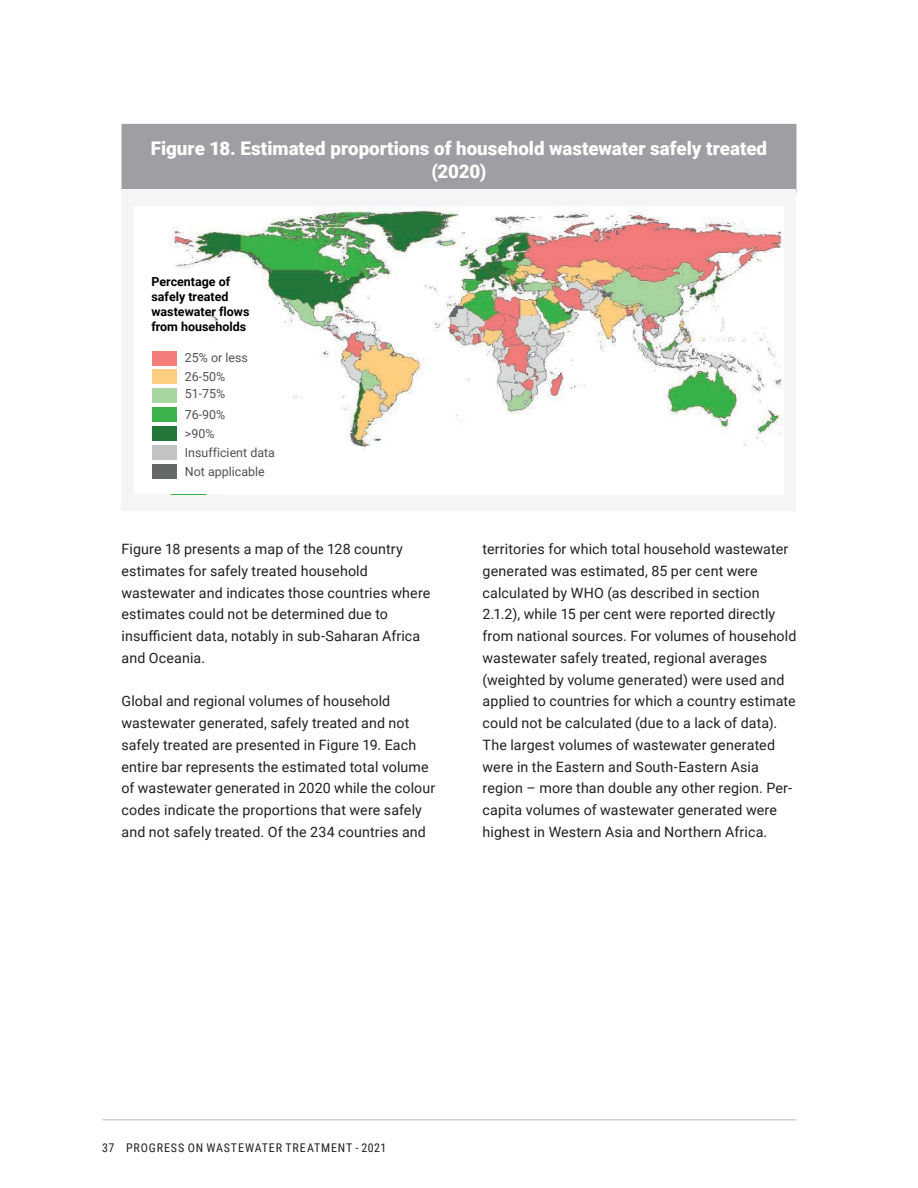
<style>
.page{position:relative;width:918px;height:1188px;background:#fff}
.page>*{position:absolute;margin:0;border:0;box-sizing:border-box;transform-origin:0 0}
.CHART_TABLE_H1_two_l{font:900 18.75px/22.5px "Roboto";color:#fff;text-align:center}
.Body_Light_Single_Co{font:14.25px/21.8px "Roboto";letter-spacing:.01em;color:#231f20}
.t1{font:12.45px/19.5px "Roboto";color:#4f5252}
.t2{font:700 12.45px/15px "Roboto";color:#000001}
.t3{font:12px "Roboto Condensed";letter-spacing:.07em;color:#231f20}
</style>
<div class="page">
<hr style="left:102px;top:1119px;width:695px;height:1px;background:#d1d2d4">
<div style="left:122px;top:124px;width:674px;height:69px;background:#9d9fa2"></div>
<div style="left:122px;top:190px;width:674px;height:321px;background:#f4f5f6"></div>
<div style="left:134px;top:206px;width:650px;height:288px;background:#fff"></div>
<img style="left:172px;top:206px;width:611px;height:243px">
<div style="left:152px;top:344px;width:130px;height:150px;background:#fff"></div>
<div style="left:152px;top:351px;width:25px;height:14px;background:#f37d78"></div>
<div style="left:152px;top:370px;width:25px;height:14px;background:#fdce7f"></div>
<div style="left:152px;top:388px;width:25px;height:15px;background:#a7d5a0"></div>
<div style="left:152px;top:407px;width:25px;height:15px;background:#3cb34a"></div>
<div style="left:152px;top:426px;width:25px;height:15px;background:#23773a"></div>
<div style="left:152px;top:445px;width:25px;height:15px;background:#c2c3c3"></div>
<div style="left:152px;top:464px;width:25px;height:15px;background:#646868"></div>
<p class="CHART_TABLE_H1_two_l" style="left:151px;top:136px;width:618px">Figure 18. Estimated proportions of household wastewater safely treated (2020)</p>
<p class="t2" style="left:151px;top:273px;width:100px">Percentage of safely treated wastewater flows from households</p>
<p class="t1" style="left:185px;top:347px;width:65px">25% or less<br>26-50%</p>
<p class="t1" style="left:185px;top:383px;width:92px">51-75%<br>76-90%<br>&gt;90%<br>Insufficient data<br>Not applicable</p>
<p class="Body_Light_Single_Co" style="left:122px;top:538px;width:310px">Figure 18 presents a map of the 128 country estimates for safely treated household wastewater and indicates those countries where estimates could not be determined due to insufficient data, notably in sub-Saharan Africa and Oceania.</p>
<p class="Body_Light_Single_Co" style="left:122px;top:690px;width:315px">Global and regional volumes of household wastewater generated, safely treated and not safely treated are presented in Figure 19. Each entire bar represents the estimated total volume of wastewater generated in 2020 while the colour codes indicate the proportions that were safely and not safely treated. Of the 234 countries and</p>
<p class="Body_Light_Single_Co" style="left:483px;top:538px;width:315px">territories for which total household wastewater generated was estimated, 85 per cent were calculated by WHO (as described in section 2.1.2), while 15 per cent were reported directly from national sources. For volumes of household wastewater safely treated, regional averages (weighted by volume generated) were used and applied to countries for which a country estimate could not be calculated (due to a lack of data).<br>The largest volumes of wastewater generated were in the Eastern and South-Eastern Asia region – more than double any other region. Per&shy;capita volumes of wastewater generated were highest in Western Asia and Northern Africa.</p>
<p class="t3" style="left:102px;top:1139px;width:286px">37 PROGRESS ON WASTEWATER TREATMENT - 2021</p>
</div>
